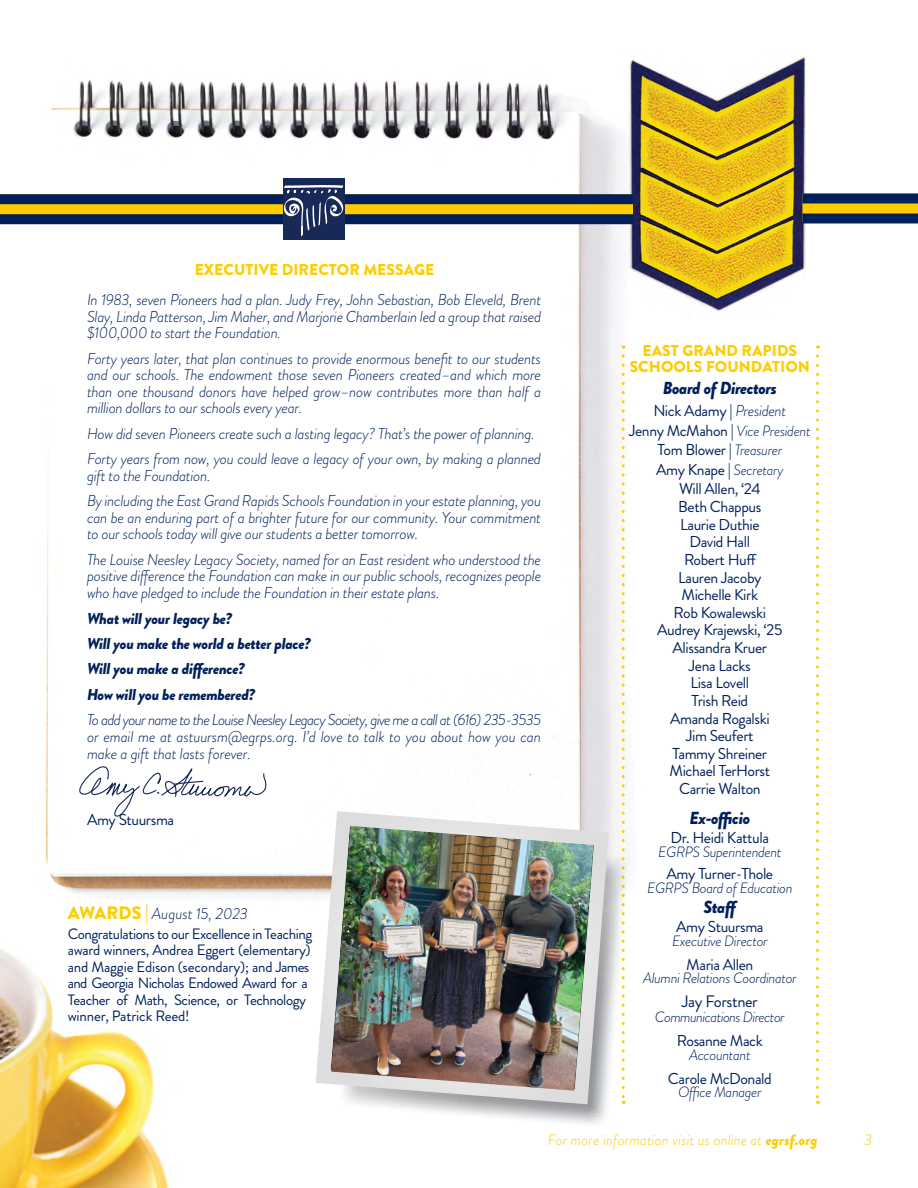
<style>
.page{position:relative;width:918px;height:1188px;background:#fff}
.page>*{position:absolute;margin:0;border:0;box-sizing:border-box;transform-origin:0 0}
.t1{font:italic 900 17.4px "Brandon Grotesque";letter-spacing:-.025em;color:#00205c}
.t2{font:16.65px "Brandon Grotesque";letter-spacing:-.025em;color:#00205c}
.t3{font:italic 300 15.75px/16.5px "Brandon Grotesque";letter-spacing:-.02em;color:#00205c;text-align:justify}
.t4{font:15.75px/17.5px "Brandon Grotesque";letter-spacing:-.025em;color:#00205c;text-align:center}
.t5{font:italic 900 15.75px/25.5px "Brandon Grotesque";letter-spacing:-.02em;color:#00205c}
.t6{font:900 15.75px/16.5px "Brandon Grotesque";color:#fecd00;text-align:center}
.t7{font:italic 300 15.75px "Brandon Grotesque";color:#fecd00}
.t8{font:15px/16.5px "Brandon Grotesque";letter-spacing:-.03em;color:#00205c}
.t9{font:italic 300 15px "Brandon Grotesque";letter-spacing:-.025em;color:#00205c}
.t10{font:italic 300 15px "Brandon Grotesque";letter-spacing:.01em;color:#fecd00}
.s1{font-weight:900;font-style:normal;font-size:18px;color:#fecd00}
.s2{font-weight:400;font-style:normal;font-size:18px;color:#fecd00}
.s3{font-weight:300;font-style:italic}
.s4{font-weight:300;font-style:italic;font-size:15px}
.s5{font-weight:900}
</style>
<div class="page">
<img style="left:0;top:948px;width:169px;height:240px">
<img style="left:1px;top:80px;width:625px;height:817px">
<img style="left:622px;top:57px;width:187px;height:261px">
<div style="left:802px;top:194px;width:116px;height:28px;background:linear-gradient(to right,#fecd00,#fecd00)"></div>
<div style="left:802px;top:214px;width:116px;height:9px;background:#00205c"></div>
<div style="left:802px;top:194px;width:116px;height:9px;background:#00205c"></div>
<svg style="left:622px;top:356px;width:3px;height:480px"></svg>
<svg style="left:816px;top:356px;width:3px;height:748px"></svg>
<svg style="left:71px;top:765px;width:197px;height:53px"></svg>
<svg style="left:364px;top:836px;width:266px;height:288px"></svg>
<svg style="left:316px;top:811px;width:293px;height:293px"></svg>
<img style="left:331px;top:826px;width:263px;height:265px">
<div style="left:0;top:194px;width:633px;height:29px;background:#fecd00"></div>
<div style="left:0;top:214px;width:633px;height:10px;background:#00205c"></div>
<div style="left:0;top:194px;width:633px;height:10px;background:#00205c"></div>
<div style="left:283px;top:178px;width:61px;height:61px;background:#182957"></div>
<svg style="left:282px;top:184px;width:62px;height:53px"></svg>
<p class="t6" style="left:195px;top:262px;width:241px">EXECUTIVE DIRECTOR MESSAGE</p>
<p class="t3" style="left:87px;top:292px;width:456px">In 1983, seven Pioneers had a plan. Judy Frey, John Sebastian, Bob Eleveld, Brent Slay, Linda Patterson, Jim Maher, and Marjorie Chamberlain led a group that raised $100,000 to start the Foundation.</p>
<p class="t3" style="left:87px;top:350px;width:456px">Forty years later, that plan continues to provide enormous benefit to our students and our schools. The endowment those seven Pioneers created–and which more than one thousand donors have helped grow–now contributes more than half a million dollars to our schools every year.</p>
<p class="t3" style="left:87px;top:421px;width:456px;line-height:25.5px">How did seven Pioneers create such a lasting legacy? That’s the power of planning.<br>Forty years from now, you could leave a legacy of your own, by making a planned</p>
<p class="t3" style="left:87px;top:463px;width:456px;line-height:25.5px">gift to the Foundation.<br>By including the East Grand Rapids Schools Foundation in your estate planning, you</p>
<p class="t3" style="left:87px;top:509px;width:456px">can be an enduring part of a brighter future for our community. Your commitment to our schools today will give our students a better tomorrow.</p>
<p class="t3" style="left:87px;top:551px;width:456px">The Louise Neesley Legacy Society, named for an East resident who understood the positive difference the Foundation can make in our public schools, recognizes people who have pledged to include the Foundation in their estate plans.</p>
<p class="t5" style="left:87px;top:605px;width:225px">What will your legacy be?<br>Will you make the world a better place?<br>Will you make a difference?<br>How will you be remembered?</p>
<p class="t3" style="left:87px;top:712px;width:456px">To add your name to the Louise Neesley Legacy Society, give me a call at (616) 235-3535 or email me at astuursm@egrps.org. I’d love to talk to you about how you can make a gift that lasts forever.</p>
<p class="t4" style="left:87px;top:811px;width:89px">Amy Stuursma</p>
<p class="t3" style="left:68px;top:905px;width:182px"><span class="s1">AWARDS</span> <span class="s2">|</span> August 15, 2023</p>
<p class="t8" style="left:68px;top:925px;width:246px">Congratulations to our Excellence in Teaching award winners, Andrea Eggert (elementary) and Maggie Edison (secondary); and James and Georgia Nicholas Endowed Award for a Teacher of Math, Science, or Technology winner, Patrick Reed!</p>
<p class="t6" style="left:630px;top:342px;width:182px">EAST GRAND RAPIDS<br>SCHOOLS FOUNDATION</p>
<p class="t1" style="left:663px;top:375px;width:116px">Board of Directors</p>
<p class="t4" style="left:629px;top:401px;width:183px;line-height:19.5px">Nick Adamy | <span class="s3">President<br></span>Jenny McMahon | <span class="s4">Vice President<br></span>Tom Blower | <span class="s4">Treasurer<br></span>Amy Knape | <span class="s4">Secretary<br></span>Will Allen, ‘24</p>
<p class="t4" style="left:657px;top:498px;width:127px">Beth Chappus<br>Laurie Duthie<br>David Hall<br>Robert Huff<br>Lauren Jacoby<br>Michelle Kirk<br>Rob Kowalewski<br>Audrey Krajewski, ‘25<br>Alissandra Kruer<br>Jena Lacks<br>Lisa Lovell<br>Trish Reid<br>Amanda Rogalski<br>Jim Seufert<br>Tammy Shreiner<br>Michael TerHorst<br>Carrie Walton</p>
<p class="t1" style="left:690px;top:805px;width:62px">Ex-officio</p>
<p class="t4" style="left:671px;top:829px;width:100px">Dr. Heidi Kattula</p>
<p class="t9" style="left:658px;top:842px;width:125px">EGRPS Superintendent</p>
<p class="t4" style="left:667px;top:865px;width:108px">Amy Turner-Thole</p>
<p class="t9" style="left:647px;top:878px;width:147px">EGRPS Board of Education</p>
<p class="t1" style="left:704px;top:894px;width:36px">Staff</p>
<p class="t4" style="left:676px;top:918px;width:89px">Amy Stuursma</p>
<p class="t9" style="left:672px;top:930px;width:97px">Executive Director</p>
<p class="t4" style="left:686px;top:956px;width:69px">Maria Allen</p>
<p class="t9" style="left:643px;top:968px;width:155px">Alumni Relations Coordinator</p>
<p class="t2" style="left:682px;top:990px;width:77px">Jay Forstner</p>
<p class="t9" style="left:655px;top:1007px;width:131px">Communications Director</p>
<p class="t4" style="left:677px;top:1032px;width:87px">Rosanne Mack</p>
<p class="t9" style="left:689px;top:1044px;width:63px">Accountant</p>
<p class="t4" style="left:668px;top:1070px;width:105px">Carole McDonald</p>
<p class="t9" style="left:678px;top:1082px;width:85px">Office Manager</p>
<p class="t10" style="left:548px;top:1129px;width:271px">For more information visit us online at <span class="s5">egrsf.org</span></p>
<p class="t7" style="left:864px;top:1129px;width:9px">3</p>
</div>
